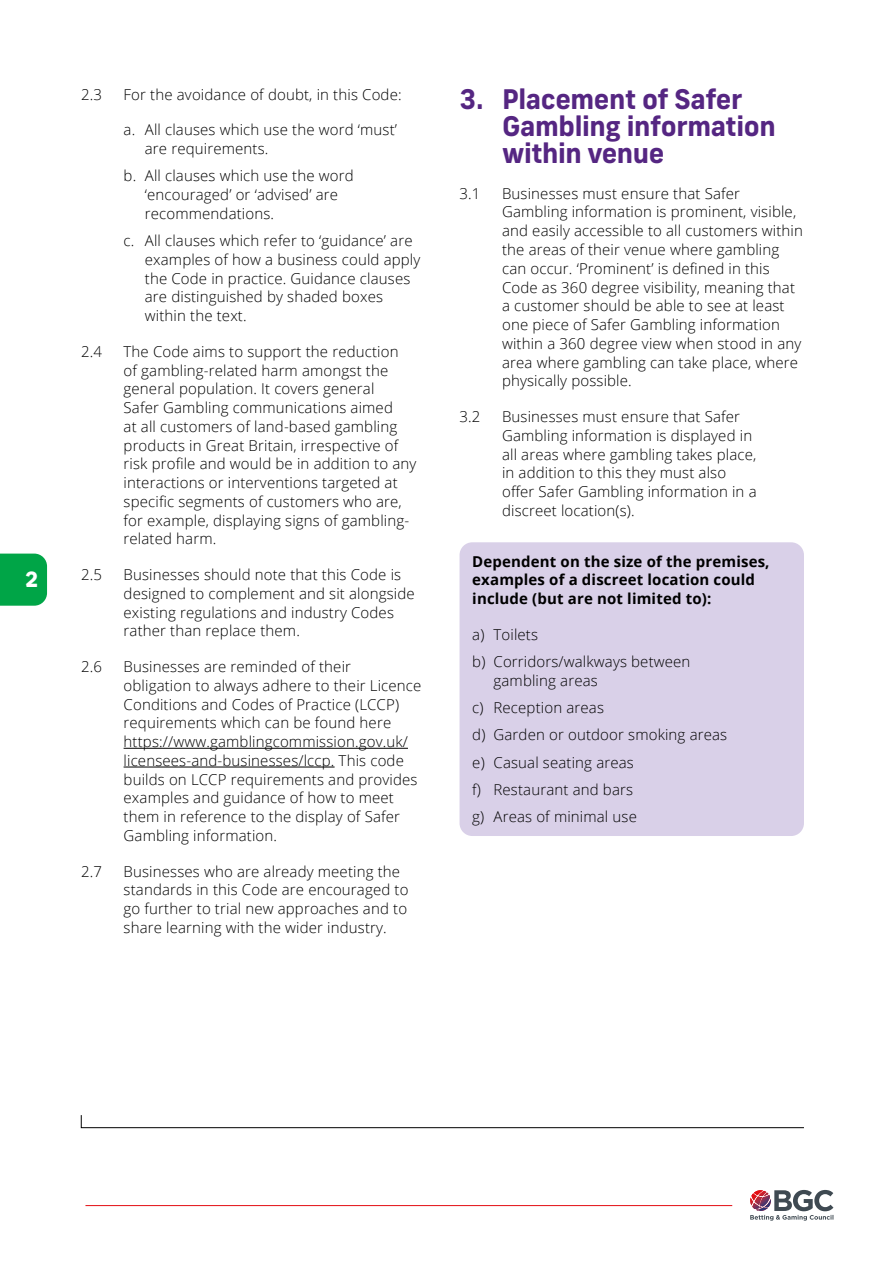
<style>
.page{position:relative;width:893px;height:1263px;background:#fff}
.page>*{position:absolute;margin:0;border:0;box-sizing:border-box;transform-origin:0 0}
.t1{font:700 27px/27px "New Frank";letter-spacing:-.015em;color:#552682}
.t2{font:800 21px "New Frank";color:#fff}
.t3{font:300 15px/18.8px "Open Sans";letter-spacing:.01em;color:#000}
.t4{font:700 15px/18.8px "Open Sans";letter-spacing:.01em;color:#000}
</style>
<div class="page">
<hr style="left:85px;top:1205px;width:647px;height:1px;background:#e30d13">
<svg style="left:750px;top:1190px;width:83px;height:30px"></svg>
<hr style="left:124px;top:748px;width:284px;height:1px;background:#000">
<hr style="left:124px;top:767px;width:211px;height:1px;background:#000">
<div style="left:459px;top:542px;width:345px;height:294px;background:#d9d0e8;border-radius:13px"></div>
<div style="left:0;top:554px;width:47px;height:52px;background:#00a547"></div>
<svg style="left:81px;top:1115px;width:723px;height:13px"></svg>
<h2 class="t2" style="left:25px;top:566px;width:15px">2</h2>
<p class="t3" style="left:81px;top:84px;width:23px">2.3</p>
<p class="t3" style="left:124px;top:84px;width:280px">For the avoidance of doubt, in this Code:</p>
<p class="t3" style="left:145px;top:120px;width:254px;text-indent:-21px">a. All clauses which use the word ‘must’ are requirements.</p>
<p class="t3" style="left:145px;top:166px;width:210px;text-indent:-21px">b. All clauses which use the word ‘encouraged’ or ‘advised’ are recommendations.</p>
<p class="t3" style="left:145px;top:231px;width:277px;text-indent:-21px">c. All clauses which refer to ‘guidance’ are examples of how a business could apply the Code in practice. Guidance clauses are distinguished by shaded boxes within the text.</p>
<p class="t3" style="left:81px;top:342px;width:23px">2.4</p>
<p class="t3" style="left:124px;top:342px;width:294px">The Code aims to support the reduction<br>of gambling-related harm amongst the general population. It covers general<br>Safer Gambling communications aimed<br>at all customers of land-based gambling products in Great Britain, irrespective of risk profile and would be in addition to any interactions or interventions targeted at specific segments of customers who are, for example, displaying signs of gambling&shy;related harm.</p>
<p class="t3" style="left:81px;top:565px;width:23px">2.5</p>
<p class="t3" style="left:124px;top:565px;width:293px">Businesses should note that this Code is designed to complement and sit alongside existing regulations and industry Codes rather than replace them.</p>
<p class="t3" style="left:81px;top:657px;width:23px">2.6</p>
<p class="t3" style="left:124px;top:657px;width:299px">Businesses are reminded of their obligation to always adhere to their Licence Conditions and Codes of Practice (LCCP) requirements which can be found here https://www.gamblingcommission.gov.uk/ licensees-and-businesses/lccp. This code builds on LCCP requirements and provides examples and guidance of how to meet them in reference to the display of Safer Gambling information.</p>
<p class="t3" style="left:81px;top:861px;width:22px">2.7</p>
<p class="t3" style="left:124px;top:861px;width:286px">Businesses who are already meeting the standards in this Code are encouraged to go further to trial new approaches and to share learning with the wider industry.</p>
<h1 class="t1" style="left:502px;top:85px;width:275px;text-indent:-43px">3. Placement of Safer<br>Gambling information within venue</h1>
<p class="t3" style="left:459px;top:183px;width:22px">3.1</p>
<p class="t3" style="left:502px;top:183px;width:302px">Businesses must ensure that Safer Gambling information is prominent, visible, and easily accessible to all customers within the areas of their venue where gambling can occur. ‘Prominent’ is defined in this Code as 360 degree visibility, meaning that a customer should be able to see at least one piece of Safer Gambling information within a 360 degree view when stood in any area where gambling can take place, where physically possible.</p>
<p class="t3" style="left:459px;top:407px;width:22px">3.2</p>
<p class="t3" style="left:502px;top:407px;width:256px">Businesses must ensure that Safer Gambling information is displayed in all areas where gambling takes place, in addition to this they must also offer Safer Gambling information in a discreet location(s).</p>
<p class="t4" style="left:472px;top:551px;width:299px">Dependent on the size of the premises, examples of a discreet location could include (but are not limited to):</p>
<p class="t3" style="left:472px;top:620px;width:220px;line-height:27.3px">a) Toilets<br>b) Corridors/walkways between</p>
<p class="t3" style="left:472px;top:666px;width:256px;line-height:27.3px;text-indent:21px">gambling areas<br>c) Reception areas<br>d) Garden or outdoor smoking areas e) Casual seating areas<br>f) Restaurant and bars<br>g) Areas of minimal use</p>
</div>
